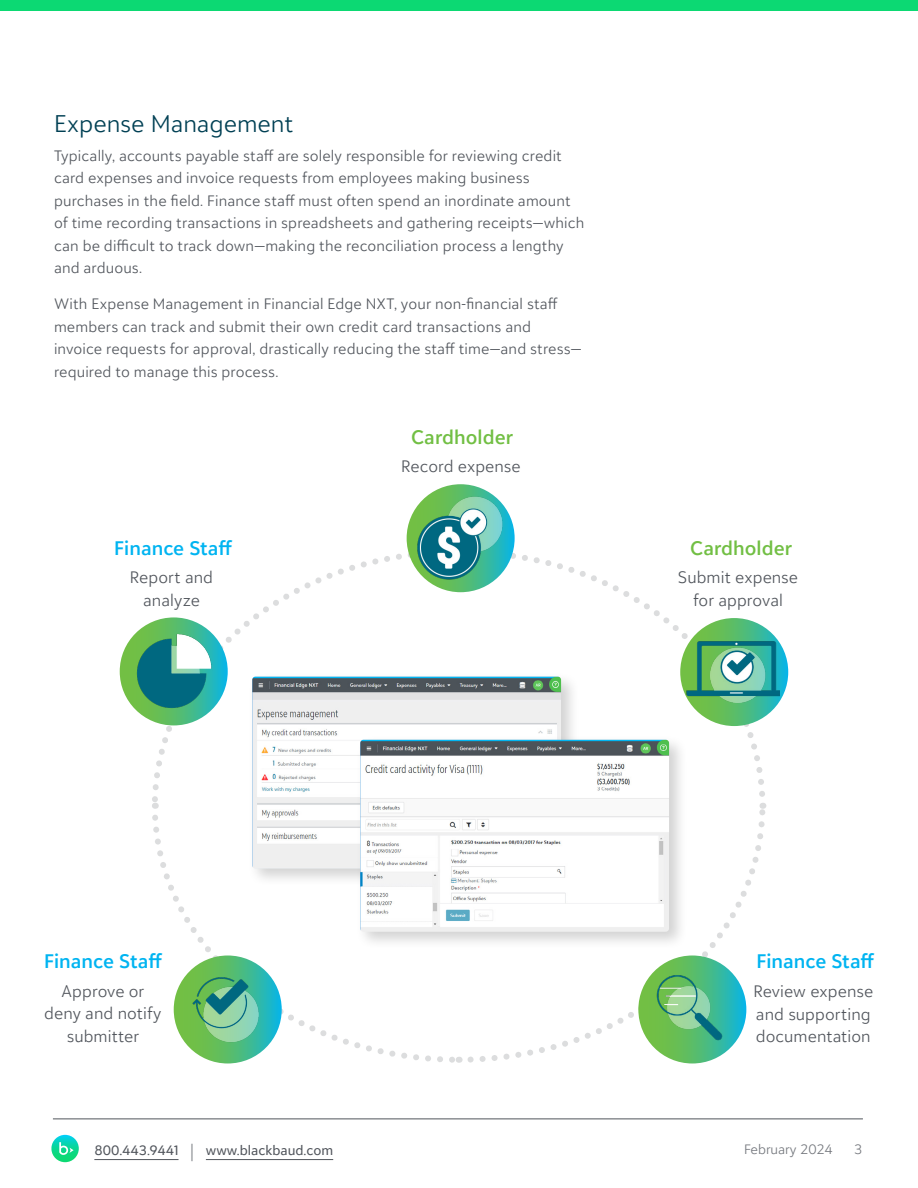
<style>
.page{position:relative;width:918px;height:1188px;background:#fff}
.page>*{position:absolute;margin:0;border:0;box-sizing:border-box;transform-origin:0 0}
.t1{font:300 24px "BLKB Sans";color:#004054}
.t2{font:600 19.5px "BLKB Sans";color:#00b4f1}
.t3{font:600 19.5px "BLKB Sans";letter-spacing:.005em;color:#72bf44}
.t4{font:300 16.5px/22.5px "BLKB Sans";letter-spacing:.005em;color:#51555c;text-align:center}
.t5{font:300 15px/22.5px "BLKB Sans";letter-spacing:.01em;color:#51555c}
.t6{font:13.5px "BLKB Sans";color:#51555c}
.t7{font:300 13.5px "BLKB Sans";color:#74777d}
.s1{font-weight:300;font-size:20.25px;color:#74777d}
</style>
<div class="page">
<div style="left:0;top:0;width:918px;height:11px;background:#0cd973"></div>
<hr style="left:53px;top:1119px;width:810px;height:1px;background:#51555c">
<hr style="left:94px;top:1159px;width:85px;height:1px;background:#51555c">
<hr style="left:206px;top:1159px;width:127px;height:1px;background:#51555c">
<svg style="left:51px;top:1135px;width:28px;height:27px"></svg>
<svg style="left:59px;top:1142px;width:15px;height:13px"></svg>
<svg style="left:467px;top:806px;width:299px;height:257px"></svg>
<svg style="left:458px;top:553px;width:310px;height:244px"></svg>
<svg style="left:152px;top:554px;width:250px;height:252px"></svg>
<svg style="left:152px;top:815px;width:307px;height:248px"></svg>
<svg style="left:680px;top:618px;width:108px;height:108px"></svg>
<svg style="left:638px;top:956px;width:108px;height:108px;background:#4abc8b"></svg>
<div style="left:248px;top:672px;width:332px;height:214px;background:#000;opacity:.18"></div>
<img style="left:252px;top:677px;width:309px;height:192px">
<div style="left:356px;top:735px;width:332px;height:215px;background:#000;opacity:.18"></div>
<img style="left:360px;top:740px;width:309px;height:192px">
<img style="left:406px;top:484px;width:108px;height:108px">
<img style="left:647px;top:966px;width:84px;height:84px">
<img style="left:174px;top:954px;width:108px;height:108px">
<img style="left:683px;top:615px;width:97px;height:97px">
<img style="left:120px;top:617px;width:108px;height:108px">
<h1 class="t1" style="left:54px;top:108px;width:241px">Expense Management</h1>
<p class="t5" style="left:54px;top:144px;width:532px">Typically, accounts payable staff are solely responsible for reviewing credit card expenses and invoice requests from employees making business purchases in the field. Finance staff must often spend an inordinate amount of time recording transactions in spreadsheets and gathering receipts—which can be difficult to track down—making the reconciliation process a lengthy and arduous.</p>
<p class="t5" style="left:54px;top:293px;width:529px">With Expense Management in Financial Edge NXT, your non-financial staff members can track and submit their own credit card transactions and invoice requests for approval, drastically reducing the staff time—and stress— required to manage this process.</p>
<h2 class="t3" style="left:411px;top:425px;width:103px">Cardholder</h2>
<h2 class="t2" style="left:114px;top:536px;width:120px">Finance Staff</h2>
<p class="t4" style="left:130px;top:566px;width:85px">Report and analyze</p>
<p class="t4" style="left:401px;top:455px;width:121px">Record expense</p>
<h2 class="t3" style="left:690px;top:536px;width:103px">Cardholder</h2>
<p class="t4" style="left:678px;top:566px;width:122px">Submit expense for approval</p>
<h2 class="t2" style="left:44px;top:949px;width:120px">Finance Staff</h2>
<h2 class="t2" style="left:756px;top:949px;width:120px">Finance Staff</h2>
<p class="t4" style="left:44px;top:979px;width:119px">Approve or deny and notify submitter</p>
<p class="t4" style="left:753px;top:980px;width:121px;text-align:left">Review expense and supporting documentation</p>
<p class="t6" style="left:94px;top:1142px;width:86px">800.443.9441</p>
<p class="t7" style="left:744px;top:1141px;width:90px">February 2024</p>
<p class="t7" style="left:854px;top:1141px;width:10px">3</p>
<p class="t6" style="left:189px;top:1142px;width:145px"><span class="s1">|</span> www.blackbaud.com</p>
</div>
